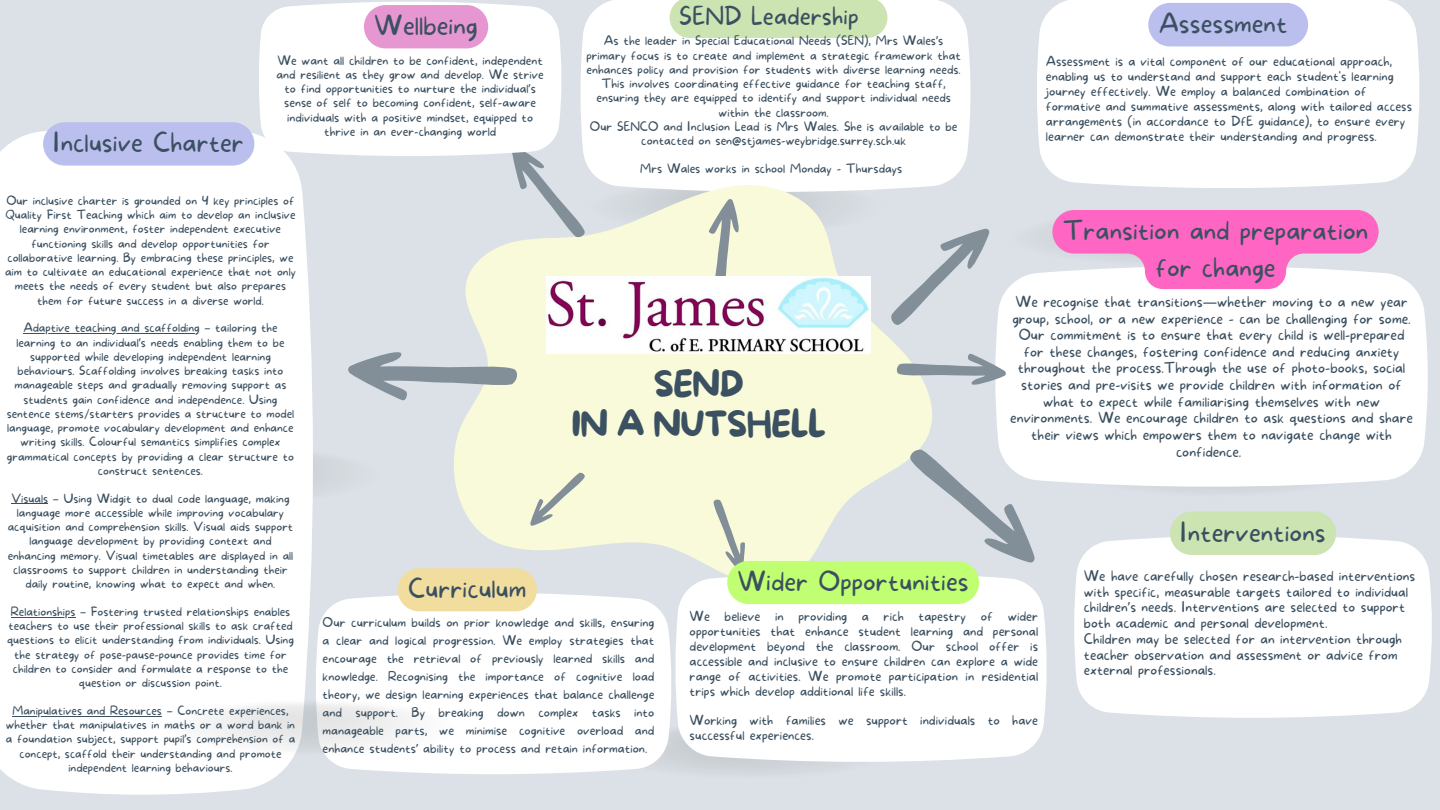
<style>
.page{position:relative;width:1440px;height:810px;background:#dbe1e6}
.page>*{position:absolute;margin:0;border:0;box-sizing:border-box;transform-origin:0 0}
.t1{font:35.6px/39.5px "More Sugar";letter-spacing:-.03em;color:#3b5060;text-align:center}
.t2{font:100 26px/36.6px "More Sugar";color:#3b5060;text-align:center}
.t3{font:100 24.3px "More Sugar";color:#3b5060}
.t4{font:100 14.4px/16.6px "More Sugar";color:#3b5060;text-align:center}
.t5{font:100 13.9px/15.8px "More Sugar";color:#3b5060}
.t6{font:100 13.1px/15px "More Sugar";color:#3b5060;text-align:justify}
.t7{font:100 13px/15px "More Sugar";color:#3b5060}
.t8{font:100 12.7px/18px "More Sugar";color:#3b5060;text-align:justify}
.t9{font:100 12.4px/14.2px "More Sugar";color:#3b5060;text-align:center}
.t10{font:100 12.1px/14.2px "More Sugar";color:#3b5060;text-align:center}
.s1{font-family:"Noto Sans";font-weight:400}
</style>
<div class="page">
<svg style="left:316px;top:591px;width:356px;height:183px;background:#fcfcfd"></svg>
<div style="left:580px;top:0;width:391px;height:185px;background:#fff"></div>
<svg style="left:454px;top:185px;width:484px;height:377px;fill:#f9fad9"></svg>
<div style="left:675px;top:581px;width:372px;height:183px;background:#fff"></div>
<div style="left:995px;top:272px;width:433px;height:217px;background:#fff"></div>
<div style="left:1037px;top:0;width:382px;height:188px;background:#fff"></div>
<svg style="left:496px;top:139px;width:104px;height:105px"></svg>
<svg style="left:348px;top:339px;width:172px;height:66px"></svg>
<svg style="left:883px;top:212px;width:116px;height:130px"></svg>
<svg style="left:895px;top:351px;width:112px;height:42px"></svg>
<svg style="left:709px;top:199px;width:32px;height:78px;background:#cbd0c0"></svg>
<svg style="left:521px;top:468px;width:73px;height:63px;background:#e9ebd0"></svg>
<div style="left:259px;top:2px;width:303px;height:156px;background:#fff"></div>
<div style="left:0;top:125px;width:313px;height:670px;background:#fff"></div>
<img style="left:158px;top:699px;width:304px;height:60px">
<img style="left:546px;top:277px;width:325px;height:76px">
<svg style="left:398px;top:568px;width:139px;height:43px;background:#f0dea3"></svg>
<div style="left:1148px;top:3px;width:160px;height:43px;background:#bbbfee"></div>
<div style="left:43px;top:122px;width:211px;height:44px;background:#bbbfee;border-radius:22px"></div>
<hr style="left:23px;top:333px;width:177px;height:1px;background:#3b5060">
<hr style="left:11px;top:503px;width:37px;height:1px;background:#3b5060">
<hr style="left:11px;top:617px;width:64px;height:1px;background:#3b5060">
<hr style="left:12px;top:716px;width:150px;height:1px;background:#3b5060">
<div style="left:670px;top:0;width:217px;height:38px;background:#cce3b2"></div>
<div style="left:1074px;top:537px;width:358px;height:181px;background:#fff"></div>
<div style="left:1170px;top:512px;width:166px;height:43px;background:#cce3b2;border-radius:22px"></div>
<div style="left:364px;top:5px;width:124px;height:43px;background:#e697d2;border-radius:22px"></div>
<svg style="left:1052px;top:210px;width:327px;height:79px;background:#fa8bd0"></svg>
<svg style="left:701px;top:440px;width:353px;height:164px"></svg>
<p class="t2" style="left:53px;top:126px;width:192px">Inclusive Charter</p>
<p class="t2" style="left:374px;top:8px;width:105px">Wellbeing</p>
<p class="t9" style="left:277px;top:54px;width:269px">We want all children to be confident, independent and resilient as they grow and develop. We strive to find opportunities to nurture the individual<span class="s1">’</span>s sense of self to becoming confident, self-aware individuals with a positive mindset, equipped to thrive in an ever-changing world</p>
<p class="t3" style="left:679px;top:2px;width:181px">SEND Leadership</p>
<p class="t9" style="left:586px;top:34px;width:376px">As the leader in Special Educational Needs (SEN), Mrs Wales<span class="s1">’</span>s primary focus is to create and implement a strategic framework that enhances policy and provision for students with diverse learning needs.<br>This involves coordinating effective guidance for teaching staff, ensuring they are equipped to identify and support individual needs within the classroom.</p>
<p class="t9" style="left:590px;top:120px;width:369px">Our SENCO and Inclusion Lead is Mrs Wales. She is available to be contacted on sen@stjames-weybridge.surrey.sch.uk</p>
<p class="t9" style="left:640px;top:162px;width:264px">Mrs Wales works in school Monday - Thursdays</p>
<p class="t2" style="left:1159px;top:7px;width:130px">Assessment</p>
<p class="t7" style="left:1046px;top:54px;width:368px">Assessment is a vital component of our educational approach, enabling us to understand and support each student's learning journey effectively. We employ a balanced combination of formative and summative assessments, along with tailored access arrangements (in accordance to DfE guidance), to ensure every learner can demonstrate their understanding and progress.</p>
<h2 class="t10" style="left:5px;top:194px;width:292px">Our inclusive charter is grounded on 4 key principles of Quality First Teaching which aim to develop an inclusive learning environment, foster independent executive functioning skills and develop opportunities for collaborative learning. By embracing these principles, we aim to cultivate an educational experience that not only meets the needs of every student but also prepares them for future success in a diverse world.</h2>
<h2 class="t10" style="left:7px;top:321px;width:289px">Adaptive teaching and scaffolding <span class="s1">–</span> tailoring the learning to an individual<span class="s1">’</span>s needs enabling them to be supported while developing independent learning behaviours. Scaffolding involves breaking tasks into manageable steps and gradually removing support as students gain confidence and independence. Using sentence stems/starters provides a structure to model language, promote vocabulary development and enhance writing skills. Colourful semantics simplifies complex grammatical concepts by providing a clear structure to construct sentences.</h2>
<p class="t10" style="left:8px;top:492px;width:287px">Visuals <span class="s1">–</span> Using Widgit to dual code language, making language more accessible while improving vocabulary acquisition and comprehension skills. Visual aids support language development by providing context and enhancing memory. Visual timetables are displayed in all classrooms to support children in understanding their daily routine, knowing what to expect and when.</p>
<p class="t10" style="left:7px;top:605px;width:288px">Relationships <span class="s1">–</span> Fostering trusted relationships enables teachers to use their professional skills to ask crafted questions to elicit understanding from individuals. Using the strategy of pose-pause-pounce provides time for children to consider and formulate a response to the question or discussion point.</p>
<p class="t10" style="left:6px;top:704px;width:291px">Manipulatives and Resources <span class="s1">–</span> Concrete experiences, whether that manipulatives in maths or a word bank in a foundation subject, support pupil<span class="s1">’</span>s comprehension of a concept, scaffold their understanding and promote independent learning behaviours.</p>
<h2 class="t1" style="left:571px;top:366px;width:256px">SEND<br>IN A NUTSHELL</h2>
<h1 class="t2" style="left:1063px;top:214px;width:307px">Transition and preparation for change</h1>
<h2 class="t4" style="left:1010px;top:294px;width:404px">We recognise that transitions<span class="s1">—</span>whether moving to a new year group, school, or a new experience - can be challenging for some.<br>Our commitment is to ensure that every child is well-prepared for these changes, fostering confidence and reducing anxiety throughout the process.Through the use of photo-books, social stories and pre-visits we provide children with information of what to expect while familiarising themselves with new environments. We encourage children to ask questions and share their views which empowers them to navigate change with confidence.</h2>
<p class="t2" style="left:408px;top:571px;width:120px">Curriculum</p>
<p class="t8" style="left:323px;top:614px;width:333px">Our curriculum builds on prior knowledge and skills, ensuring a clear and logical progression. We employ strategies that encourage the retrieval of previously learned skills and knowledge. Recognising the importance of cognitive load theory, we design learning experiences that balance challenge and support. By breaking down complex tasks into manageable parts, we minimise cognitive overload and enhance students<span class="s1">’</span> ability to process and retain information.</p>
<p class="t2" style="left:738px;top:564px;width:233px">Wider Opportunities</p>
<h3 class="t6" style="left:690px;top:609px;width:350px">We believe in providing a rich tapestry of wider opportunities that enhance student learning and personal development beyond the classroom. Our school offer is accessible and inclusive to ensure children can explore a wide range of activities. We promote participation in residential trips which develop additional life skills.</h3>
<p class="t6" style="left:690px;top:714px;width:350px">Working with families we support individuals to have successful experiences.</p>
<p class="t2" style="left:1180px;top:515px;width:147px">Interventions</p>
<p class="t5" style="left:1084px;top:569px;width:333px">We have carefully chosen research-based interventions with specific, measurable targets tailored to individual children<span class="s1">’</span>s needs. Interventions are selected to support both academic and personal development.<br>Children may be selected for an intervention through teacher observation and assessment or advice from external professionals.</p>
</div>
